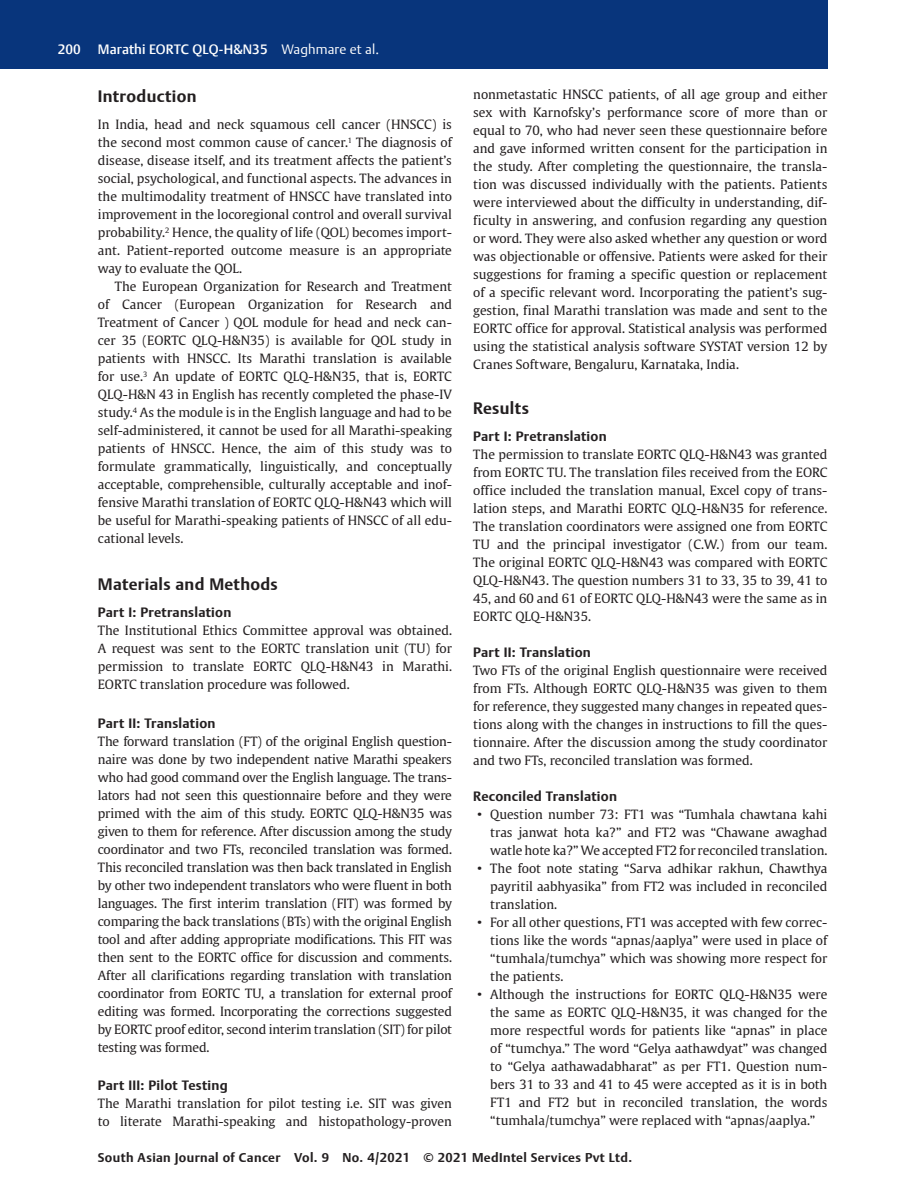
<style>
.page{position:relative;width:904px;height:1200px;background:#fff}
.page>*{position:absolute;margin:0;border:0;box-sizing:border-box;transform-origin:0 0}
.t1{font:700 16.5px "Thieme Argo 2011";letter-spacing:.02em;color:#231f20}
.t2{font:700 13.5px "Thieme Argo 2011";letter-spacing:.02em;color:#231f20}
.t3{font:500 13.5px "Thieme Argo 2011";letter-spacing:.01em;color:#fff}
.t4{font:12.75px/18px "Thieme Gulliver 2011";color:#231f20;text-align:justify}
.t5{font:700 12.75px "Thieme Argo 2011";letter-spacing:.03em;color:#231f20}
.s1{font-weight:300}
</style>
<div class="page">
<div style="left:0;top:0;width:827px;height:68px;background:#08357c"></div>
<p class="t3" style="left:58px;top:41px;width:25px">200</p>
<p class="t3" style="left:98px;top:41px;width:282px">Marathi EORTC QLQ-H&amp;N35 <span class="s1">Waghmare et al.</span></p>
<p class="t1" style="left:98px;top:85px;width:100px">Introduction</p>
<p class="t4" style="left:98px;top:115px;width:355px">In India, head and neck squamous cell cancer (HNSCC) is the second most common cause of cancer.<sup>1</sup> The diagnosis of disease, disease itself, and its treatment affects the patient’s social, psychological, and functional aspects. The advances in the multimodality treatment of HNSCC have translated into improvement in the locoregional control and overall survival probability.<sup>2</sup> Hence, the quality of life (QOL) becomes import&shy;ant. Patient-reported outcome measure is an appropriate way to evaluate the QOL.</p>
<p class="t4" style="left:98px;top:277px;width:355px;text-indent:17px">The European Organization for Research and Treatment of Cancer (European Organization for Research and Treatment of Cancer ) QOL module for head and neck can&shy;cer 35 (EORTC QLQ-H&amp;N35) is available for QOL study in patients with HNSCC. Its Marathi translation is available for use.<sup>3</sup> An update of EORTC QLQ-H&amp;N35, that is, EORTC QLQ-H&amp;N 43 in English has recently completed the phase-IV study.<sup>4</sup> As the module is in the English language and had to be self-administered, it cannot be used for all Marathi-speaking patients of HNSCC. Hence, the aim of this study was to formulate grammatically, linguistically, and conceptually acceptable, comprehensible, culturally acceptable and inof&shy;fensive Marathi translation of EORTC QLQ-H&amp;N43 which will be useful for Marathi-speaking patients of HNSCC of all edu&shy;cational levels.</p>
<p class="t1" style="left:98px;top:573px;width:181px">Materials and Methods</p>
<p class="t2" style="left:98px;top:604px;width:135px">Part I: Pretranslation</p>
<p class="t4" style="left:98px;top:621px;width:355px">The Institutional Ethics Committee approval was obtained.<br>A request was sent to the EORTC translation unit (TU) for permission to translate EORTC QLQ-H&amp;N43 in Marathi.<br>EORTC translation procedure was followed.</p>
<p class="t2" style="left:98px;top:714px;width:119px">Part II: Translation</p>
<p class="t4" style="left:98px;top:731px;width:355px">The forward translation (FT) of the original English question&shy;naire was done by two independent native Marathi speakers who had good command over the English language. The trans&shy;lators had not seen this questionnaire before and they were primed with the aim of this study. EORTC QLQ-H&amp;N35 was given to them for reference. After discussion among the study coordinator and two FTs, reconciled translation was formed.<br>This reconciled translation was then back translated in English by other two independent translators who were fluent in both languages. The first interim translation (FIT) was formed by comparing the back translations (BTs) with the original English tool and after adding appropriate modifications. This FIT was then sent to the EORTC office for discussion and comments.<br>After all clarifications regarding translation with translation coordinator from EORTC TU, a translation for external proof editing was formed. Incorporating the corrections suggested by EORTC proof editor, second interim translation (SIT) for pilot testing was formed.</p>
<p class="t2" style="left:98px;top:1076px;width:131px">Part III: Pilot Testing</p>
<p class="t4" style="left:98px;top:1093px;width:355px">The Marathi translation for pilot testing i.e. SIT was given to literate Marathi-speaking and histopathology-proven</p>
<p class="t4" style="left:473px;top:85px;width:355px">nonmetastatic HNSCC patients, of all age group and either sex with Karnofsky’s performance score of more than or equal to 70, who had never seen these questionnaire before and gave informed written consent for the participation in the study. After completing the questionnaire, the transla&shy;tion was discussed individually with the patients. Patients were interviewed about the difficulty in understanding, dif&shy;ficulty in answering, and confusion regarding any question or word. They were also asked whether any question or word was objectionable or offensive. Patients were asked for their suggestions for framing a specific question or replacement of a specific relevant word. Incorporating the patient’s sug&shy;gestion, final Marathi translation was made and sent to the EORTC office for approval. Statistical analysis was performed using the statistical analysis software SYSTAT version 12 by Cranes Software, Bengaluru, Karnataka, India.</p>
<p class="t1" style="left:473px;top:397px;width:57px">Results</p>
<p class="t2" style="left:473px;top:428px;width:135px">Part I: Pretranslation</p>
<p class="t4" style="left:473px;top:445px;width:355px">The permission to translate EORTC QLQ-H&amp;N43 was granted from EORTC TU. The translation files received from the EORC office included the translation manual, Excel copy of trans&shy;lation steps, and Marathi EORTC QLQ-H&amp;N35 for reference.<br>The translation coordinators were assigned one from EORTC TU and the principal investigator (C.W.) from our team.<br>The original EORTC QLQ-H&amp;N43 was compared with EORTC QLQ-H&amp;N43. The question numbers 31 to 33, 35 to 39, 41 to 45, and 60 and 61 of EORTC QLQ-H&amp;N43 were the same as in EORTC QLQ-H&amp;N35.</p>
<p class="t2" style="left:473px;top:644px;width:119px">Part II: Translation</p>
<p class="t4" style="left:473px;top:661px;width:355px">Two FTs of the original English questionnaire were received from FTs. Although EORTC QLQ-H&amp;N35 was given to them for reference, they suggested many changes in repeated ques&shy;tions along with the changes in instructions to fill the ques&shy;tionnaire. After the discussion among the study coordinator and two FTs, reconciled translation was formed.</p>
<p class="t2" style="left:473px;top:788px;width:145px">Reconciled Translation</p>
<p class="t4" style="left:490px;top:805px;width:338px;text-indent:-13px">• Question number 73: FT1 was “Tumhala chawtana kahi tras janwat hota ka?” and FT2 was “Chawane awaghad watle hote ka?” We accepted FT2 for reconciled translation.</p>
<p class="t4" style="left:490px;top:859px;width:338px;text-indent:-13px">• The foot note stating “Sarva adhikar rakhun, Chawthya payritil aabhyasika” from FT2 was included in reconciled translation.</p>
<p class="t4" style="left:490px;top:913px;width:338px;text-indent:-13px">• For all other questions, FT1 was accepted with few correc&shy;tions like the words “apnas/aaplya” were used in place of “tumhala/tumchya” which was showing more respect for the patients.</p>
<p class="t4" style="left:490px;top:985px;width:338px;text-indent:-13px">• Although the instructions for EORTC QLQ-H&amp;N35 were the same as EORTC QLQ-H&amp;N35, it was changed for the more respectful words for patients like “apnas” in place of “tumchya.” The word “Gelya aathawdyat” was changed to “Gelya aathawadabharat” as per FT1. Question num&shy;bers 31 to 33 and 41 to 45 were accepted as it is in both FT1 and FT2 but in reconciled translation, the words “tumhala/tumchya” were replaced with “apnas/aaplya.”</p>
<p class="t5" style="left:98px;top:1149px;width:535px">South Asian Journal of Cancer Vol. 9 No. 4/2021 © 2021 MedIntel Services Pvt Ltd.</p>
</div>
